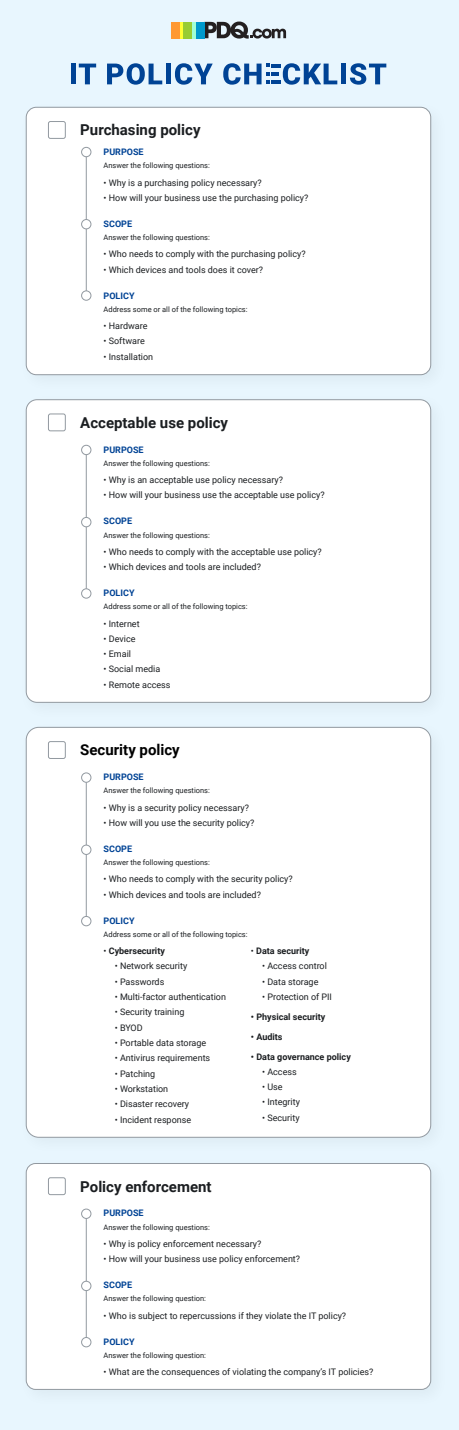
<style>
.page{position:relative;width:459px;height:1430px;background:#fff}
.page>*{position:absolute;margin:0;border:0;box-sizing:border-box;transform-origin:0 0}
.t1{font:700 15px "Roboto";color:#1b1e21}
.t2{font:700 15px "Roboto";color:#000}
.t3{font:9px "Roboto";color:#1b1e21}
.t4{font:700 9px "Roboto";color:#004395}
.t5{font:700 9px "Roboto";color:#1b1e21}
.t6{font:7.5px "Roboto";color:#1b1e21}
.s1{font-weight:400}
</style>
<div class="page">
<div style="left:0;top:0;width:459px;height:1429px;background:#e8f6fe"></div>
<svg style="left:204px;top:22px;width:82px;height:17px"></svg>
<div style="left:196px;top:22px;width:8px;height:16px;background:#09c"></div>
<hr style="left:192px;top:22px;width:4px;height:16px;background:#a2ffd4">
<div style="left:183px;top:22px;width:9px;height:16px;background:#9c3"></div>
<svg style="left:179px;top:22px;width:4px;height:16px"></svg>
<div style="left:171px;top:22px;width:8px;height:16px;background:#f93"></div>
<div style="left:26px;top:107px;width:405px;height:267px;background:#fff;border-radius:10px"></div>
<div style="left:26px;top:107px;width:405px;height:268px;border:1px solid #9299a0;border-radius:10px"></div>
<div style="left:48px;top:121px;width:18px;height:18px;border:1px solid #9299a0;border-radius:2px"></div>
<hr style="left:86px;top:152px;width:1px;height:144px;background:#9299a0">
<div style="left:82px;top:147px;width:9px;height:10px;background:#fff;border-radius:50%"></div>
<div style="left:81px;top:147px;width:10px;height:10px;border:1px solid #9299a0;border-radius:50%"></div>
<div style="left:82px;top:219px;width:9px;height:10px;background:#fff;border-radius:50%"></div>
<div style="left:81px;top:219px;width:10px;height:10px;border:1px solid #9299a0;border-radius:50%"></div>
<div style="left:82px;top:291px;width:9px;height:9px;background:#fff;border-radius:50%"></div>
<div style="left:81px;top:290px;width:10px;height:10px;border:1px solid #9299a0;border-radius:50%"></div>
<div style="left:26px;top:399px;width:405px;height:303px;background:#fff;border-radius:11px"></div>
<div style="left:26px;top:399px;width:405px;height:303px;border:1px solid #9299a0;border-radius:11px"></div>
<div style="left:48px;top:413px;width:18px;height:18px;border:1px solid #9299a0;border-radius:2px"></div>
<hr style="left:86px;top:450px;width:1px;height:144px;background:#9299a0">
<div style="left:82px;top:445px;width:9px;height:9px;background:#fff;border-radius:50%"></div>
<div style="left:81px;top:445px;width:10px;height:10px;border:1px solid #9299a0;border-radius:50%"></div>
<div style="left:82px;top:517px;width:9px;height:10px;background:#fff;border-radius:50%"></div>
<div style="left:81px;top:517px;width:10px;height:10px;border:1px solid #9299a0;border-radius:50%"></div>
<div style="left:82px;top:588px;width:9px;height:10px;background:#fff;border-radius:50%"></div>
<div style="left:81px;top:588px;width:10px;height:10px;border:1px solid #9299a0;border-radius:50%"></div>
<div style="left:26px;top:1163px;width:405px;height:226px;background:#fff;border-radius:9px"></div>
<div style="left:26px;top:1162px;width:405px;height:227px;border:1px solid #9299a0;border-radius:9px"></div>
<div style="left:48px;top:1177px;width:18px;height:17px;border:1px solid #9299a0;border-radius:2px"></div>
<hr style="left:86px;top:1213px;width:1px;height:128px;background:#9299a0">
<div style="left:82px;top:1208px;width:9px;height:10px;background:#fff;border-radius:50%"></div>
<div style="left:81px;top:1208px;width:10px;height:10px;border:1px solid #9299a0;border-radius:50%"></div>
<div style="left:82px;top:1281px;width:9px;height:9px;background:#fff;border-radius:50%"></div>
<div style="left:81px;top:1280px;width:10px;height:10px;border:1px solid #9299a0;border-radius:50%"></div>
<div style="left:82px;top:1337px;width:9px;height:9px;background:#fff;border-radius:50%"></div>
<div style="left:81px;top:1336px;width:10px;height:10px;border:1px solid #9299a0;border-radius:50%"></div>
<div style="left:26px;top:727px;width:405px;height:410px;background:#fff;border-radius:13px"></div>
<div style="left:48px;top:741px;width:18px;height:17px;border:1px solid #9299a0;border-radius:2px"></div>
<hr style="left:86px;top:777px;width:1px;height:145px;background:#9299a0">
<div style="left:82px;top:772px;width:9px;height:10px;background:#fff;border-radius:50%"></div>
<div style="left:81px;top:772px;width:10px;height:10px;border:1px solid #9299a0;border-radius:50%"></div>
<div style="left:82px;top:845px;width:9px;height:9px;background:#fff;border-radius:50%"></div>
<div style="left:81px;top:844px;width:10px;height:10px;border:1px solid #9299a0;border-radius:50%"></div>
<div style="left:82px;top:916px;width:9px;height:9px;background:#fff;border-radius:50%"></div>
<div style="left:81px;top:916px;width:10px;height:10px;border:1px solid #9299a0;border-radius:50%"></div>
<div style="left:71px;top:64px;width:5px;height:20px;background:#004395"></div>
<svg style="left:79px;top:64px;width:17px;height:20px"></svg>
<svg style="left:107px;top:63px;width:55px;height:22px"></svg>
<div style="left:166px;top:64px;width:5px;height:20px;background:#004395"></div>
<svg style="left:175px;top:63px;width:38px;height:22px"></svg>
<div style="left:341px;top:64px;width:5px;height:20px;background:#004395"></div>
<svg style="left:350px;top:63px;width:36px;height:22px"></svg>
<svg style="left:223px;top:63px;width:114px;height:22px"></svg>
<h1 class="t1" style="left:80px;top:120px;width:122px">Purchasing policy</h1>
<p class="t6" style="left:104px;top:160px;width:108px">Answer the following questions:</p>
<p class="t4" style="left:104px;top:145px;width:42px">PURPOSE</p>
<p class="t3" style="left:104px;top:176px;width:160px">• Why is a purchasing policy necessary?</p>
<p class="t3" style="left:104px;top:191px;width:206px">• How will your business use the purchasing policy?</p>
<p class="t6" style="left:104px;top:232px;width:108px">Answer the following questions:</p>
<p class="t4" style="left:104px;top:217px;width:30px">SCOPE</p>
<p class="t3" style="left:104px;top:248px;width:204px">• Who needs to comply with the purchasing policy?</p>
<p class="t3" style="left:104px;top:263px;width:161px">• Which devices and tools does it cover?</p>
<p class="t6" style="left:104px;top:304px;width:146px">Address some or all of the following topics:</p>
<p class="t4" style="left:104px;top:289px;width:32px">POLICY</p>
<p class="t3" style="left:104px;top:319px;width:46px">• Hardware</p>
<p class="t3" style="left:104px;top:335px;width:43px">• Software</p>
<p class="t3" style="left:104px;top:350px;width:51px">• Installation</p>
<h1 class="t1" style="left:80px;top:412px;width:149px">Acceptable use policy</h1>
<p class="t6" style="left:104px;top:458px;width:108px">Answer the following questions:</p>
<p class="t4" style="left:104px;top:443px;width:42px">PURPOSE</p>
<p class="t3" style="left:104px;top:473px;width:181px">• Why is an acceptable use policy necessary?</p>
<p class="t3" style="left:104px;top:489px;width:223px">• How will your business use the acceptable use policy?</p>
<p class="t6" style="left:104px;top:529px;width:108px">Answer the following questions:</p>
<p class="t4" style="left:104px;top:514px;width:30px">SCOPE</p>
<p class="t3" style="left:104px;top:545px;width:220px">• Who needs to comply with the acceptable use policy?</p>
<p class="t3" style="left:104px;top:560px;width:159px">• Which devices and tools are included?</p>
<p class="t6" style="left:104px;top:601px;width:146px">Address some or all of the following topics:</p>
<p class="t4" style="left:104px;top:586px;width:32px">POLICY</p>
<p class="t3" style="left:104px;top:617px;width:38px">• Internet</p>
<p class="t3" style="left:104px;top:632px;width:33px">• Device</p>
<p class="t3" style="left:104px;top:647px;width:29px">• Email</p>
<p class="t3" style="left:104px;top:663px;width:58px">• Social media</p>
<p class="t3" style="left:104px;top:678px;width:68px">• Remote access</p>
<h1 class="t2" style="left:80px;top:739px;width:101px">Security policy</h1>
<p class="t6" style="left:104px;top:785px;width:108px">Answer the following questions:</p>
<p class="t4" style="left:104px;top:770px;width:42px">PURPOSE</p>
<p class="t3" style="left:104px;top:801px;width:147px">• Why is a security policy necessary?</p>
<p class="t3" style="left:104px;top:816px;width:152px">• How will you use the security policy?</p>
<p class="t6" style="left:104px;top:857px;width:108px">Answer the following questions:</p>
<p class="t4" style="left:104px;top:842px;width:30px">SCOPE</p>
<p class="t3" style="left:104px;top:872px;width:191px">• Who needs to comply with the security policy?</p>
<p class="t3" style="left:104px;top:888px;width:159px">• Which devices and tools are included?</p>
<p class="t6" style="left:104px;top:929px;width:146px">Address some or all of the following topics:</p>
<p class="t4" style="left:104px;top:914px;width:32px">POLICY</p>
<p class="t5" style="left:104px;top:944px;width:63px"><span class="s1">•</span> Cybersecurity</p>
<p class="t3" style="left:115px;top:959px;width:74px">• Network security</p>
<p class="t3" style="left:115px;top:975px;width:51px">• Passwords</p>
<p class="t3" style="left:115px;top:990px;width:113px">• Multi-factor authentication</p>
<p class="t3" style="left:115px;top:1005px;width:71px">• Security training</p>
<p class="t3" style="left:115px;top:1021px;width:29px">• BYOD</p>
<p class="t3" style="left:115px;top:1036px;width:93px">• Portable data storage</p>
<p class="t3" style="left:115px;top:1051px;width:97px">• Antivirus requirements</p>
<p class="t3" style="left:115px;top:1067px;width:42px">• Patching</p>
<p class="t3" style="left:115px;top:1082px;width:55px">• Workstation</p>
<p class="t3" style="left:115px;top:1097px;width:76px">• Disaster recovery</p>
<p class="t3" style="left:115px;top:1112px;width:78px">• Incident response</p>
<p class="t5" style="left:251px;top:944px;width:60px"><span class="s1">•</span> Data security</p>
<p class="t3" style="left:262px;top:959px;width:66px">• Access control</p>
<p class="t3" style="left:262px;top:975px;width:58px">• Data storage</p>
<p class="t3" style="left:262px;top:990px;width:71px">• Protection of PII</p>
<p class="t5" style="left:251px;top:1010px;width:76px">• Physical security</p>
<p class="t5" style="left:251px;top:1030px;width:33px">• Audits</p>
<p class="t5" style="left:251px;top:1049px;width:101px">• Data governance policy</p>
<p class="t3" style="left:262px;top:1065px;width:36px">• Access</p>
<p class="t3" style="left:262px;top:1080px;width:22px">• Use</p>
<p class="t3" style="left:262px;top:1095px;width:39px">• Integrity</p>
<p class="t3" style="left:262px;top:1111px;width:39px">• Security</p>
<h1 class="t1" style="left:80px;top:1175px;width:133px">Policy enforcement</h1>
<p class="t6" style="left:104px;top:1221px;width:108px">Answer the following questions:</p>
<p class="t4" style="left:104px;top:1206px;width:42px">PURPOSE</p>
<p class="t3" style="left:104px;top:1237px;width:159px">• Why is policy enforcement necessary?</p>
<p class="t3" style="left:104px;top:1252px;width:198px">• How will your business use policy enforcement?</p>
<p class="t6" style="left:104px;top:1293px;width:104px">Answer the following question:</p>
<p class="t4" style="left:104px;top:1278px;width:30px">SCOPE</p>
<p class="t3" style="left:104px;top:1308px;width:244px">• Who is subject to repercussions if they violate the IT policy?</p>
<p class="t6" style="left:104px;top:1349px;width:104px">Answer the following question:</p>
<p class="t4" style="left:104px;top:1334px;width:32px">POLICY</p>
<p class="t3" style="left:104px;top:1365px;width:271px">• What are the consequences of violating the company’s IT policies?</p>
</div>
